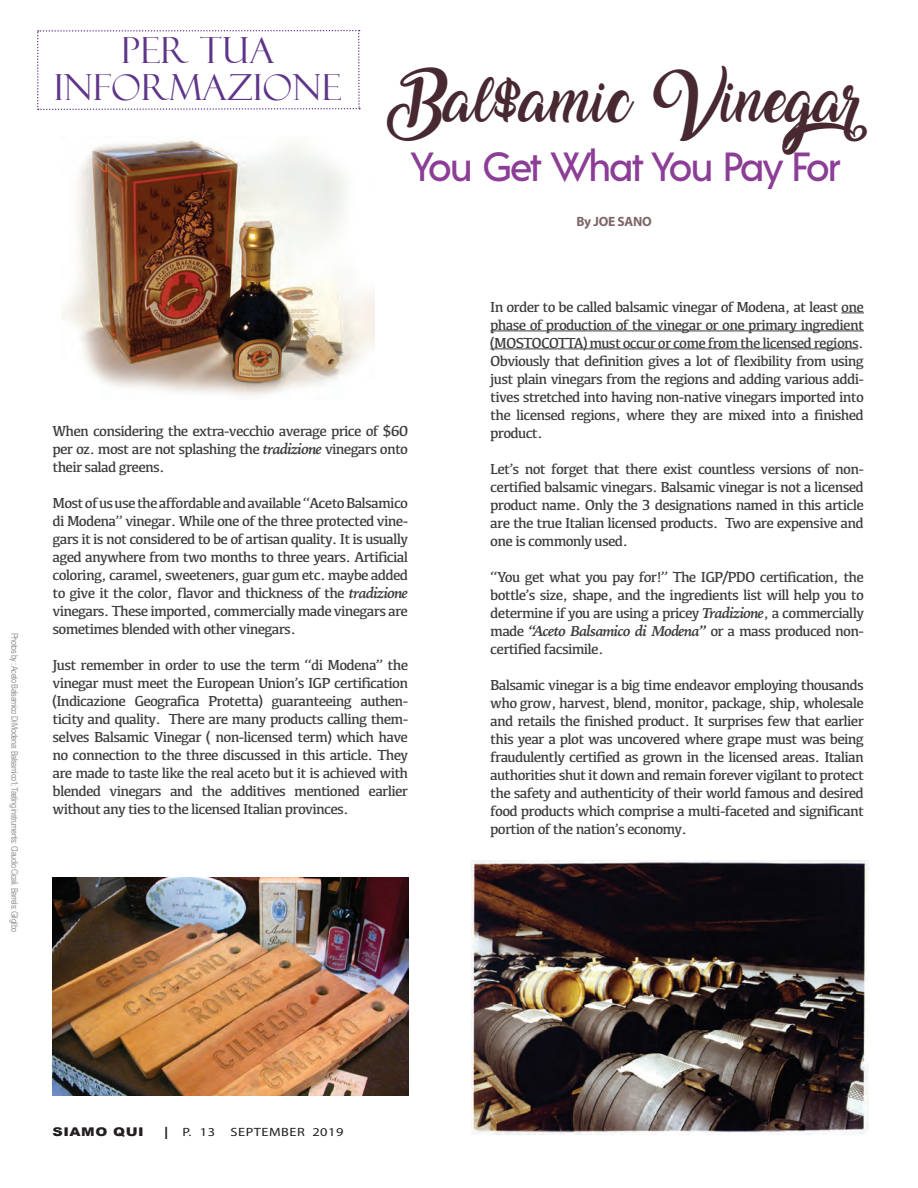
<style>
.page{position:relative;width:918px;height:1188px;background:#fff}
.page>*{position:absolute;margin:0;border:0;box-sizing:border-box;transform-origin:0 0}
.t1{font:500 40.65px "Acre";letter-spacing:-.07em;color:#8c3e97}
.t2{font:40.65px "Amarillo";color:#482932}
.t3{font:36px/37.3px "Felix Titling";letter-spacing:.01em;color:#5e3588;text-align:center}
.t4{font:15px/18px "Kefa";letter-spacing:-.05em;color:#3e3e3f;text-align:justify}
.t5{font:700 13.5px "Myriad Pro";letter-spacing:-.02em;color:#7f6669}
.t6{font:900 12px "Arial";letter-spacing:.035em;color:#231f20;scale:1.2 1}
.t7{font:12px "Myriad Pro";letter-spacing:.035em;color:#231f20;scale:1.2 1}
.t8{font:9px "Arial Narrow";letter-spacing:-.05em;color:#939598}
.s1{font-family:"Iowan Old Style";font-weight:700;font-style:italic}
.s2{font-family:"Myriad Pro";font-weight:400;font-size:18px}
.s3{font-family:"Myriad Pro";font-weight:400}
</style>
<div class="page">
<svg style="left:37px;top:30px;width:323px;height:80px"></svg>
<img style="left:62px;top:140px;width:313px;height:256px">
<svg style="left:841px;top:313px;width:23px;height:1px"></svg>
<hr style="left:490px;top:331px;width:374px;height:1px;background:#3e3e3f">
<hr style="left:490px;top:349px;width:368px;height:1px;background:#3e3e3f">
<img style="left:53px;top:878px;width:355px;height:217px">
<img style="left:472px;top:861px;width:396px;height:273px">
<p class="t8" style="left:21px;top:633px;width:301px;rotate:90deg">Photos by : Aceto Balsamico Di Modena: Balsamico1; Tasting instruments: Claudio Cicali. Barrels: Gilgilbo</p>
<p class="t3" style="left:54px;top:32px;width:289px">PER TUA<br>INFORMAZIONE</p>
<p class="t2" style="left:392px;top:84px;width:538px">Bal$amic Vinegar</p>
<p class="t1" style="left:411px;top:138px;width:432px">You Get What You Pay For</p>
<p class="t5" style="left:576px;top:213px;width:77px">By JOE SANO</p>
<p class="t4" style="left:53px;top:422px;width:357px">When considering the extra-vecchio average price of $60 per oz. most are not splashing the <span class="s1">tradizione</span> vinegars onto their salad greens.</p>
<p class="t4" style="left:53px;top:494px;width:357px">Most of us use the affordable and available “Aceto Balsamico di Modena” vinegar. While one of the three protected vine&shy;gars it is not considered to be of artisan quality. It is usually aged anywhere from two months to three years. Artificial coloring, caramel, sweeteners, guar gum etc. maybe added to give it the color, flavor and thickness of the <span class="s1">tradizione </span>vinegars. These imported, commercially made vinegars are sometimes blended with other vinegars.</p>
<p class="t4" style="left:53px;top:656px;width:357px">Just remember in order to use the term “di Modena” the vinegar must meet the European Union’s IGP certification (Indicazione Geografica Protetta) guaranteeing authen&shy;ticity and quality. There are many products calling them&shy;selves Balsamic Vinegar ( non-licensed term) which have no connection to the three discussed in this article. They are made to taste like the real aceto but it is achieved with blended vinegars and the additives mentioned earlier without any ties to the licensed Italian provinces.</p>
<p class="t4" style="left:490px;top:297px;width:375px">In order to be called balsamic vinegar of Modena, at least one phase of production of the vinegar or one primary ingredient (MOSTOCOTTA) must occur or come from the licensed regions.<br>Obviously that definition gives a lot of flexibility from using just plain vinegars from the regions and adding various addi&shy;tives stretched into having non-native vinegars imported into the licensed regions, where they are mixed into a finished product.</p>
<p class="t4" style="left:490px;top:459px;width:375px">Let’s not forget that there exist countless versions of non&shy;certified balsamic vinegars. Balsamic vinegar is not a licensed product name. Only the 3 designations named in this article are the true Italian licensed products. Two are expensive and one is commonly used.</p>
<p class="t4" style="left:490px;top:567px;width:375px">“You get what you pay for!” The IGP/PDO certification, the bottle’s size, shape, and the ingredients list will help you to determine if you are using a pricey <span class="s1">Tradizione</span>, a commercially made <span class="s1">“Aceto Balsamico di Modena”</span> or a mass produced non&shy;certified facsimile.</p>
<p class="t4" style="left:490px;top:675px;width:375px">Balsamic vinegar is a big time endeavor employing thousands who grow, harvest, blend, monitor, package, ship, wholesale and retails the finished product. It surprises few that earlier this year a plot was uncovered where grape must was being fraudulently certified as grown in the licensed areas. Italian authorities shut it down and remain forever vigilant to protect the safety and authenticity of their world famous and desired food products which comprise a multi-faceted and significant portion of the nation’s economy.</p>
<p class="t6" style="left:53px;top:1123px;width:137px">SIAMO QUI <span class="s2">I</span> <span class="s3">P. 13</span></p>
<p class="t7" style="left:230px;top:1125px;width:96px">SEPTEMBER 2019</p>
</div>
